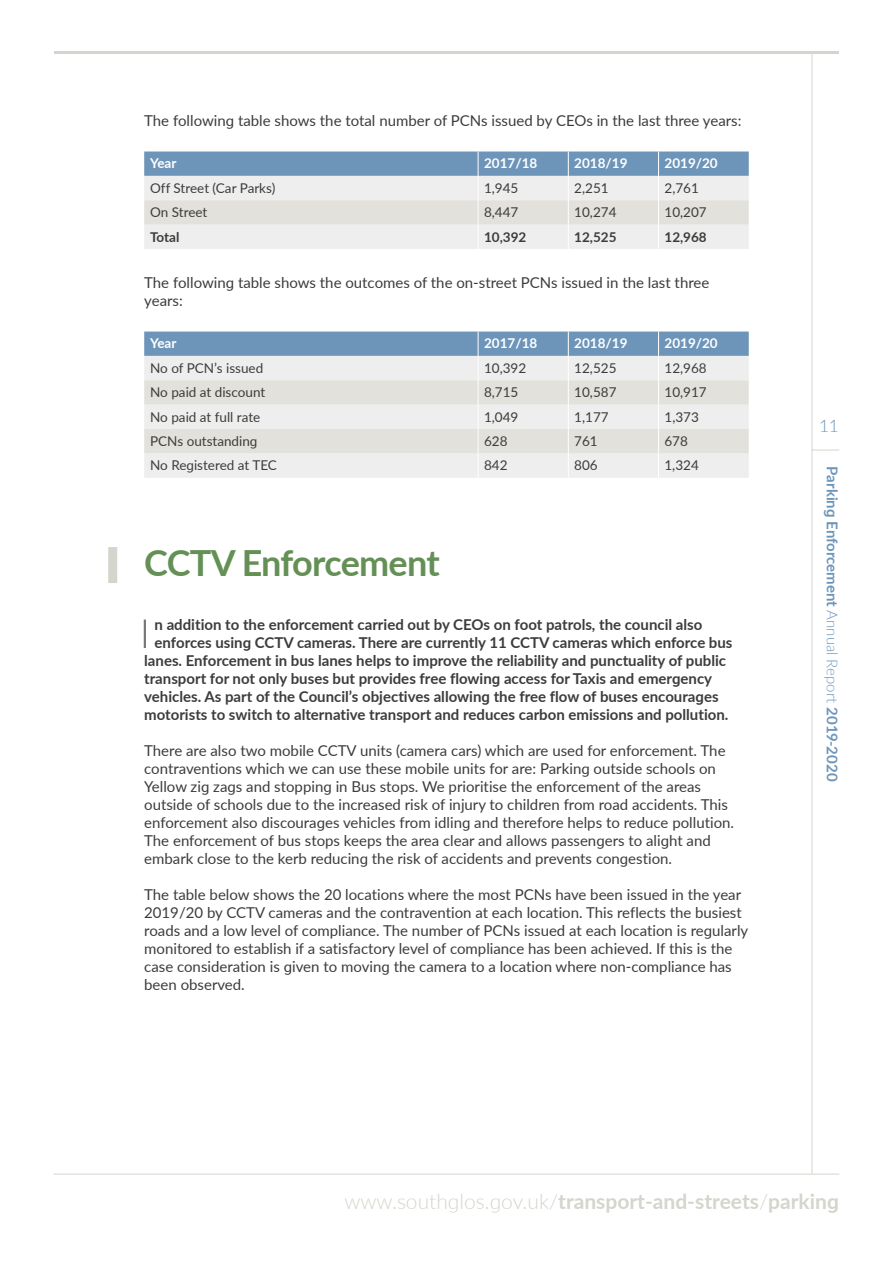
<style>
.page{position:relative;width:893px;height:1263px;background:#fff}
.page>*{position:absolute;margin:0;border:0;box-sizing:border-box;transform-origin:0 0}
.t1{font:300 40.5px "Lato";color:#6b6b6a}
.t2{font:700 36px "Lato";letter-spacing:-.025em;color:#649055}
.t3{font:700 21px "Lato";color:#d5d5cd}
.t4{font:300 17.25px "Lato";color:#6d95ba}
.t5{font:15px/18px "Lato";color:#3c3c3b}
.t6{font:700 15px "Lato";color:#3c3c3b}
.t7{font:700 15px "Lato";color:#6d95ba}
.t8{font:13.5px "Lato";color:#3c3c3b}
.t9{font:700 13.5px "Lato";color:#fff}
.t10{font:700 13.5px "Lato";color:#3c3c3b}
.s1{font-weight:300}
</style>
<div class="page">
<hr style="left:54px;top:1174px;width:785px;height:1px;background:#d5d5cd">
<hr style="left:54px;top:51px;width:785px;height:3px;background:#d5d5cd">
<hr style="left:812px;top:54px;width:1px;height:1120px;background:#d5d5cd">
<svg style="left:813px;top:450px;width:26px;height:1px"></svg>
<div style="left:108px;top:547px;width:9px;height:36px;background:#d5d5cd"></div>
<svg style="left:144px;top:152px;width:605px;height:97px;background:#cbd5dc"></svg>
<svg style="left:144px;top:332px;width:605px;height:146px;background:#d5dbdf"></svg>
<p class="t5" style="left:144px;top:111px;width:599px">The following table shows the total number of PCNs issued by CEOs in the last three years:</p>
<p class="t9" style="left:150px;top:154px;width:28px">Year</p>
<p class="t9" style="left:484px;top:154px;width:55px">2017/18</p>
<p class="t9" style="left:574px;top:154px;width:55px">2018/19</p>
<p class="t9" style="left:664px;top:154px;width:55px">2019/20</p>
<p class="t8" style="left:150px;top:178px;width:127px">Off Street (Car Parks)</p>
<p class="t8" style="left:484px;top:178px;width:36px">1,945</p>
<p class="t8" style="left:574px;top:178px;width:36px">2,251</p>
<p class="t8" style="left:664px;top:178px;width:36px">2,761</p>
<p class="t8" style="left:150px;top:203px;width:59px">On Street</p>
<p class="t8" style="left:484px;top:203px;width:36px">8,447</p>
<p class="t8" style="left:574px;top:203px;width:44px">10,274</p>
<p class="t8" style="left:664px;top:203px;width:44px">10,207</p>
<p class="t10" style="left:150px;top:227px;width:31px">Total</p>
<p class="t10" style="left:484px;top:227px;width:44px">10,392</p>
<p class="t10" style="left:574px;top:227px;width:44px">12,525</p>
<p class="t10" style="left:664px;top:227px;width:44px">12,968</p>
<p class="t5" style="left:144px;top:273px;width:567px">The following table shows the outcomes of the on-street PCNs issued in the last three years:</p>
<p class="t9" style="left:150px;top:334px;width:28px">Year</p>
<p class="t9" style="left:484px;top:334px;width:55px">2017/18</p>
<p class="t9" style="left:574px;top:334px;width:55px">2018/19</p>
<p class="t9" style="left:664px;top:334px;width:55px">2019/20</p>
<p class="t8" style="left:150px;top:358px;width:115px">No of PCN’s issued</p>
<p class="t8" style="left:484px;top:358px;width:44px">10,392</p>
<p class="t8" style="left:574px;top:358px;width:44px">12,525</p>
<p class="t8" style="left:664px;top:358px;width:44px">12,968</p>
<p class="t8" style="left:150px;top:383px;width:117px">No paid at discount</p>
<p class="t8" style="left:484px;top:383px;width:36px">8,715</p>
<p class="t8" style="left:574px;top:383px;width:44px">10,587</p>
<p class="t8" style="left:664px;top:383px;width:44px">10,917</p>
<p class="t8" style="left:150px;top:407px;width:112px">No paid at full rate</p>
<p class="t8" style="left:484px;top:407px;width:36px">1,049</p>
<p class="t8" style="left:574px;top:407px;width:36px">1,177</p>
<p class="t8" style="left:664px;top:407px;width:36px">1,373</p>
<p class="t8" style="left:150px;top:431px;width:109px">PCNs outstanding</p>
<p class="t8" style="left:484px;top:431px;width:25px">628</p>
<p class="t8" style="left:574px;top:431px;width:25px">761</p>
<p class="t8" style="left:664px;top:431px;width:25px">678</p>
<p class="t8" style="left:150px;top:456px;width:128px">No Registered at TEC</p>
<p class="t8" style="left:484px;top:456px;width:25px">842</p>
<p class="t8" style="left:574px;top:456px;width:25px">806</p>
<p class="t8" style="left:664px;top:456px;width:36px">1,324</p>
<h2 class="t2" style="left:144px;top:536px;width:297px">CCTV Enforcement</h2>
<h1 class="t1" style="left:140px;top:605px;width:12px">I</h1>
<p class="t6" style="left:155px;top:614px;width:549px">n addition to the enforcement carried out by CEOs on foot patrols, the council also</p>
<p class="t6" style="left:155px;top:632px;width:579px">enforces using CCTV cameras. There are currently 11 CCTV cameras which enforce bus</p>
<p class="t6" style="left:144px;top:650px;width:583px">lanes. Enforcement in bus lanes helps to improve the reliability and punctuality of public</p>
<p class="t6" style="left:144px;top:668px;width:569px">transport for not only buses but provides free flowing access for Taxis and emergency</p>
<p class="t6" style="left:144px;top:686px;width:576px">vehicles. As part of the Council’s objectives allowing the free flow of buses encourages</p>
<p class="t6" style="left:144px;top:704px;width:586px">motorists to switch to alternative transport and reduces carbon emissions and pollution.</p>
<p class="t5" style="left:144px;top:741px;width:591px">There are also two mobile CCTV units (camera cars) which are used for enforcement. The contraventions which we can use these mobile units for are: Parking outside schools on Yellow zig zags and stopping in Bus stops. We prioritise the enforcement of the areas outside of schools due to the increased risk of injury to children from road accidents. This enforcement also discourages vehicles from idling and therefore helps to reduce pollution.<br>The enforcement of bus stops keeps the area clear and allows passengers to alight and embark close to the kerb reducing the risk of accidents and prevents congestion.</p>
<p class="t5" style="left:144px;top:885px;width:606px">The table below shows the 20 locations where the most PCNs have been issued in the year 2019/20 by CCTV cameras and the contravention at each location. This reflects the busiest roads and a low level of compliance. The number of PCNs issued at each location is regularly monitored to establish if a satisfactory level of compliance has been achieved. If this is the case consideration is given to moving the camera to a location where non-compliance has been observed.</p>
<p class="t4" style="left:819px;top:414px;width:21px">11</p>
<p class="t7" style="left:843px;top:466px;width:316px;rotate:90deg">Parking Enforcement <span class="s1">Annual Report</span> 2019-2020</p>
<h3 class="t3" style="left:344px;top:1186px;width:496px"><span class="s1">www.southglos.gov.uk/</span>transport-and-streets<span class="s1">/</span>parking</h3>
</div>
